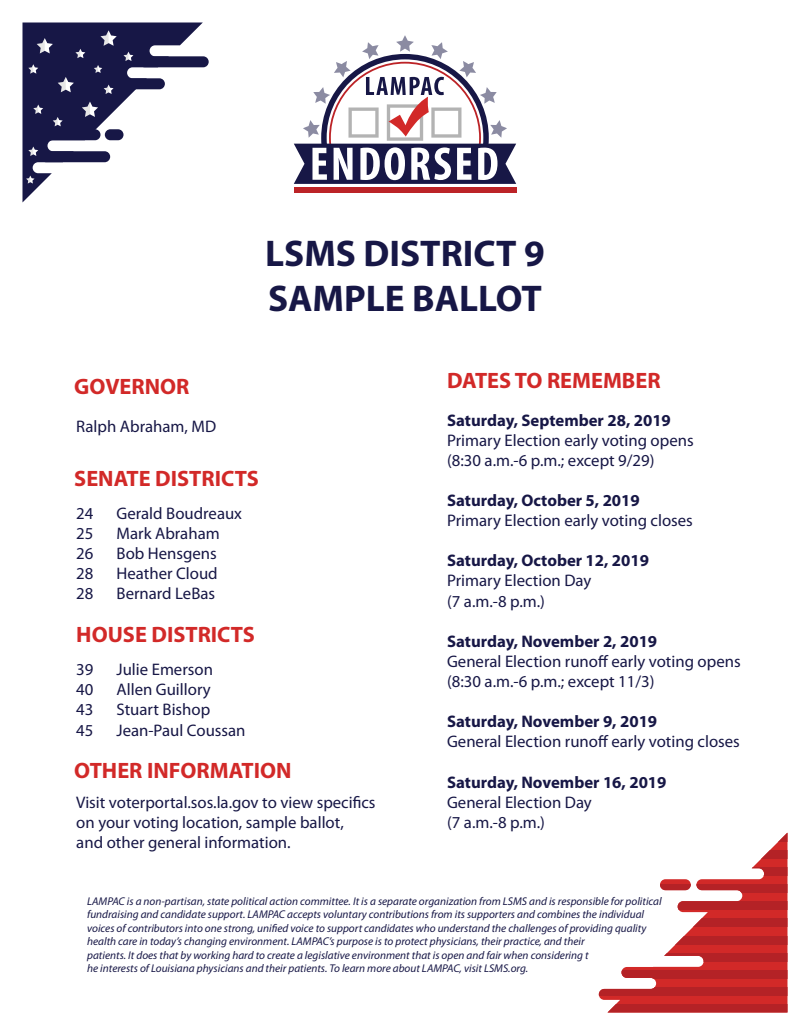
<style>
.page{position:relative;width:810px;height:1035px;background:#fff}
.page>*{position:absolute;margin:0;border:0;box-sizing:border-box;transform-origin:0 0}
.t1{font:700 37.25px/44.8px "Myriad Pro";color:#171746}
.t2{font:700 22.38px "Myriad Pro";color:#d22928}
.t3{font:16.75px/20.1px "Myriad Pro";color:#171746}
.t4{font:700 16.75px "Myriad Pro";color:#171746}
.t5{font:italic 11.25px/13.5px "Myriad Pro";color:#171746}
</style>
<div class="page">
<div style="left:294px;top:187px;width:222px;height:6px;background:#bc2327"></div>
<svg style="left:294px;top:35px;width:222px;height:149px"></svg>
<div style="left:139px;top:56px;width:70px;height:11px;background:#171746;border-radius:5px"></div>
<svg style="left:22px;top:22px;width:181px;height:180px"></svg>
<svg style="left:599px;top:832px;width:189px;height:172px"></svg>
<div style="left:599px;top:833px;width:189px;height:8px;background:#fff"></div>
<svg style="left:599px;top:850px;width:189px;height:9px"></svg>
<svg style="left:599px;top:867px;width:189px;height:9px"></svg>
<svg style="left:599px;top:884px;width:189px;height:9px"></svg>
<svg style="left:599px;top:901px;width:189px;height:9px;fill:#b42226"></svg>
<svg style="left:599px;top:919px;width:189px;height:8px"></svg>
<svg style="left:599px;top:936px;width:189px;height:8px;fill:#b42226"></svg>
<svg style="left:599px;top:953px;width:189px;height:8px;fill:#b82529"></svg>
<div style="left:599px;top:970px;width:189px;height:9px;background:#b42226"></div>
<div style="left:599px;top:987px;width:189px;height:9px;background:#b42226"></div>
<div style="left:599px;top:1004px;width:189px;height:8px;background:#b42226"></div>
<div style="left:660px;top:884px;width:31px;height:6px;background:#b42226"></div>
<h1 class="t1" style="left:265px;top:232px;width:281px">LSMS DISTRICT 9<br>SAMPLE BALLOT</h1>
<h2 class="t2" style="left:74px;top:374px;width:117px">GOVERNOR</h2>
<h2 class="t2" style="left:447px;top:368px;width:215px">DATES TO REMEMBER</h2>
<h3 class="t3" style="left:76px;top:416px;width:141px">Ralph Abraham, MD</h3>
<h2 class="t2" style="left:74px;top:465px;width:186px">SENATE DISTRICTS</h2>
<h3 class="t3" style="left:76px;top:503px;width:19px">24</h3>
<h3 class="t3" style="left:117px;top:503px;width:127px">Gerald Boudreaux</h3>
<h3 class="t3" style="left:76px;top:523px;width:19px">25</h3>
<h3 class="t3" style="left:117px;top:523px;width:105px">Mark Abraham</h3>
<h3 class="t3" style="left:76px;top:544px;width:19px">26</h3>
<h3 class="t3" style="left:117px;top:544px;width:102px">Bob Hensgens</h3>
<h3 class="t3" style="left:76px;top:564px;width:19px">28</h3>
<h3 class="t3" style="left:117px;top:564px;width:103px">Heather Cloud</h3>
<h3 class="t3" style="left:76px;top:584px;width:19px">28</h3>
<h3 class="t3" style="left:117px;top:584px;width:100px">Bernard LeBas</h3>
<h2 class="t2" style="left:76px;top:622px;width:180px">HOUSE DISTRICTS</h2>
<h3 class="t3" style="left:76px;top:660px;width:19px">39</h3>
<h3 class="t3" style="left:117px;top:660px;width:98px">Julie Emerson</h3>
<h3 class="t3" style="left:76px;top:680px;width:19px">40</h3>
<h3 class="t3" style="left:117px;top:680px;width:96px">Allen Guillory</h3>
<h3 class="t3" style="left:76px;top:700px;width:19px">43</h3>
<h3 class="t3" style="left:117px;top:700px;width:95px">Stuart Bishop</h3>
<h3 class="t3" style="left:76px;top:720px;width:19px">45</h3>
<h3 class="t3" style="left:117px;top:720px;width:131px">Jean-Paul Coussan</h3>
<h2 class="t2" style="left:74px;top:757px;width:219px">OTHER INFORMATION</h2>
<h3 class="t3" style="left:76px;top:792px;width:301px">Visit voterportal.sos.la.gov to view specifics on your voting location, sample ballot,<br>and other general information.</h3>
<h3 class="t4" style="left:447px;top:411px;width:225px">Saturday, September 28, 2019</h3>
<h3 class="t3" style="left:447px;top:430px;width:248px">Primary Election early voting opens (8:30 a.m.-6 p.m.; except 9/29)</h3>
<h3 class="t4" style="left:447px;top:491px;width:194px">Saturday, October 5, 2019</h3>
<h3 class="t3" style="left:447px;top:511px;width:247px">Primary Election early voting closes</h3>
<h3 class="t4" style="left:447px;top:551px;width:204px">Saturday, October 12, 2019</h3>
<h3 class="t3" style="left:447px;top:571px;width:146px">Primary Election Day (7 a.m.-8 p.m.)</h3>
<h3 class="t4" style="left:447px;top:632px;width:212px">Saturday, November 2, 2019</h3>
<h3 class="t3" style="left:447px;top:652px;width:295px">General Election runoff early voting opens (8:30 a.m.-6 p.m.; except 11/3)</h3>
<h3 class="t4" style="left:447px;top:712px;width:212px">Saturday, November 9, 2019</h3>
<h3 class="t3" style="left:447px;top:732px;width:294px">General Election runoff early voting closes</h3>
<h3 class="t4" style="left:447px;top:773px;width:221px">Saturday, November 16, 2019</h3>
<h3 class="t3" style="left:447px;top:792px;width:146px">General Election Day (7 a.m.-8 p.m.)</h3>
<p class="t5" style="left:87px;top:894px;width:576px">LAMPAC is a non-partisan, state political action committee. It is a separate organization from LSMS and is responsible for political fundraising and candidate support. LAMPAC accepts voluntary contributions from its supporters and combines the individual voices of contributors into one strong, unified voice to support candidates who understand the challenges of providing quality health care in today’s changing environment. LAMPAC’s purpose is to protect physicians, their practice, and their<br>patients. It does that by working hard to create a legislative environment that is open and fair when considering t<br>he interests of Louisiana physicians and their patients. To learn more about LAMPAC, visit LSMS.org.</p>
</div>
